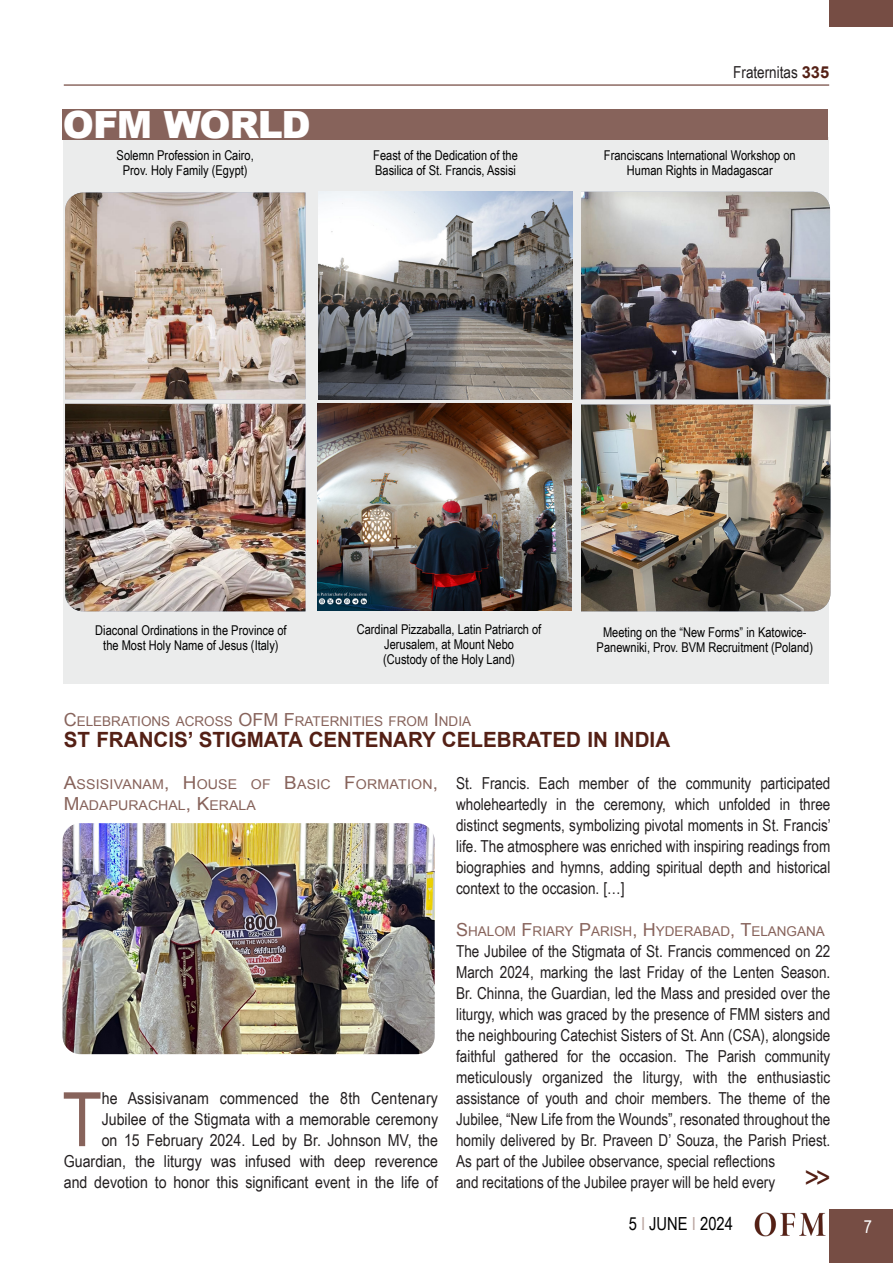
<style>
.page{position:relative;width:893px;height:1263px;background:#fff}
.page>*{position:absolute;margin:0;border:0;box-sizing:border-box;transform-origin:0 0}
.Titolo{font:75.15px "Arial Narrow";color:#87635b;scale:1.05 1}
.Titolo-2{font:900 37.5px "Arial";letter-spacing:-.03em;color:#fff}
.Testo_sinEspacio{font:30px "Arial Narrow";color:#542015}
.Titolo-3{font:700 21px "Arial";color:#542015}
.t1{font:18px "Arial Narrow";color:#000}
.t2{font:18px "Arial Narrow";color:#fff}
.Titolo-4{font:16.5px/21px "Arial Narrow";color:#231f20;text-align:justify}
.Titolo-5{font:16.5px/21px "Arial Narrow";color:#231f20;text-align:right;scale:1.05 1}
.MundoOFM-foto{font:13.5px/15px "Arial Narrow";color:#000;text-align:center}
.Titolo_piccolo{font:13.5px "Arial";color:#87635b}
.Titolo_piccolo-2{font:13.5px/21px "Arial";color:#87635b;scale:1.05 1}
.s1{font-family:"Arial";font-weight:700;color:#542015}
.s2{font-size:18px}
.s3{color:#bba6a1}
</style>
<div class="page">
<div style="left:829px;top:1209px;width:64px;height:54px;background:#764d44"></div>
<hr style="left:64px;top:85px;width:765px;height:1px;background:#542015">
<div style="left:829px;top:0;width:64px;height:27px;background:#764d44"></div>
<img style="left:755px;top:1212px;width:71px;height:24px">
<div style="left:63px;top:137px;width:766px;height:546px;background:#ebecec"></div>
<img style="left:65px;top:193px;width:240px;height:206px">
<img style="left:318px;top:192px;width:254px;height:207px">
<img style="left:318px;top:403px;width:254px;height:208px">
<img style="left:581px;top:192px;width:249px;height:207px">
<div style="left:63px;top:110px;width:765px;height:30px;background:#87635b"></div>
<img style="left:65px;top:404px;width:240px;height:207px">
<img style="left:581px;top:405px;width:249px;height:206px">
<img style="left:63px;top:823px;width:372px;height:231px">
<p class="Titolo-2" style="left:63px;top:97px;width:249px">OFM WORLD</p>
<p class="MundoOFM-foto" style="left:117px;top:148px;width:139px">Solemn Profession in Cairo,</p>
<p class="MundoOFM-foto" style="left:123px;top:163px;width:126px">Prov. Holy Family (Egypt)</p>
<p class="MundoOFM-foto" style="left:373px;top:147px;width:146px">Feast of the Dedication of the</p>
<p class="MundoOFM-foto" style="left:375px;top:162px;width:142px">Basilica of St. Francis, Assisi</p>
<p class="Titolo-4" style="left:733px;top:61px;width:97px">Fraternitas <span class="s1">335</span></p>
<p class="MundoOFM-foto" style="left:604px;top:147px;width:193px">Franciscans International Workshop on</p>
<p class="MundoOFM-foto" style="left:627px;top:162px;width:147px">Human Rights in Madagascar</p>
<p class="MundoOFM-foto" style="left:95px;top:622px;width:193px">Diaconal Ordinations in the Province of</p>
<p class="MundoOFM-foto" style="left:103px;top:637px;width:177px">the Most Holy Name of Jesus (Italy)</p>
<p class="MundoOFM-foto" style="left:357px;top:621px;width:186px">Cardinal Pizzaballa, Latin Patriarch of<br>Jerusalem, at Mount Nebo</p>
<p class="MundoOFM-foto" style="left:383px;top:651px;width:133px">(Custody of the Holy Land)</p>
<p class="MundoOFM-foto" style="left:597px;top:624px;width:218px">Meeting on the “New Forms” in Katowice-<br>Panewniki, Prov. BVM Recruitment (Poland)</p>
<p class="Titolo_piccolo" style="left:64px;top:712px;width:409px"><span class="s2">C</span>ELEBRATIONS ACROSS <span class="s2">OFM F</span>RATERNITIES FROM <span class="s2">I</span> NDIA</p>
<p class="Titolo-3" style="left:64px;top:726px;width:608px">ST FRANCIS’ STIGMATA CENTENARY CELEBRATED IN INDIA</p>
<p class="Titolo_piccolo-2" style="left:64px;top:774px;width:358px"><span class="s2">A</span>SSISIVANAM<span class="s2">, H</span> OUSE OF <span class="s2">B</span>ASIC <span class="s2">F</span>ORMATION<span class="s2">,<br>M</span>ADAPURACHAL<span class="s2">, K</span>ERALA</p>
<p class="Titolo-4" style="left:456px;top:772px;width:376px">St. Francis. Each member of the community participated wholeheartedly in the ceremony, which unfolded in three distinct segments, symbolizing pivotal moments in St. Francis’ life. The atmosphere was enriched with inspiring readings from biographies and hymns, adding spiritual depth and historical context to the occasion. […]</p>
<p class="Titolo_piccolo" style="left:456px;top:922px;width:370px"><span class="s2">S</span>HALOM <span class="s2">F</span> RIARY <span class="s2">P</span>ARISH<span class="s2">, H</span>YDERABAD<span class="s2">, T</span>ELANGANA</p>
<p class="Titolo-4" style="left:456px;top:940px;width:376px;text-align:left">The Jubilee of the Stigmata of St. Francis commenced on 22<br>March 2024, marking the last Friday of the Lenten Season.<br>Br. Chinna, the Guardian, led the Mass and presided over the liturgy, which was graced by the presence of FMM sisters and the neighbouring Catechist Sisters of St. Ann (CSA), alongside faithful gathered for the occasion. The Parish community meticulously organized the liturgy, with the enthusiastic assistance of youth and choir members. The theme of the Jubilee, “New Life from the Wounds”, resonated throughout the homily delivered by Br. Praveen D’ Souza, the Parish Priest.<br>As part of the Jubilee observance, special reflections<br>and recitations of the Jubilee prayer will be held every</p>
<p class="Titolo-5" style="left:64px;top:1087px;width:358px">he Assisivanam commenced the 8th Centenary Jubilee of the Stigmata with a memorable ceremony<br>on 15 February 2024. Led by Br. Johnson MV, the Guardian, the liturgy was infused with deep reverence and devotion to honor this significant event in the life of</p>
<p class="Titolo" style="left:62px;top:1064px;width:39px">T</p>
<p class="Testo_sinEspacio" style="left:805px;top:1155px;width:27px">&gt;&gt;</p>
<p class="t1" style="left:629px;top:1210px;width:106px">5 <span class="s3">I</span> JUNE <span class="s3">I</span> 2024</p>
<p class="t2" style="left:864px;top:1213px;width:10px">7</p>
</div>
